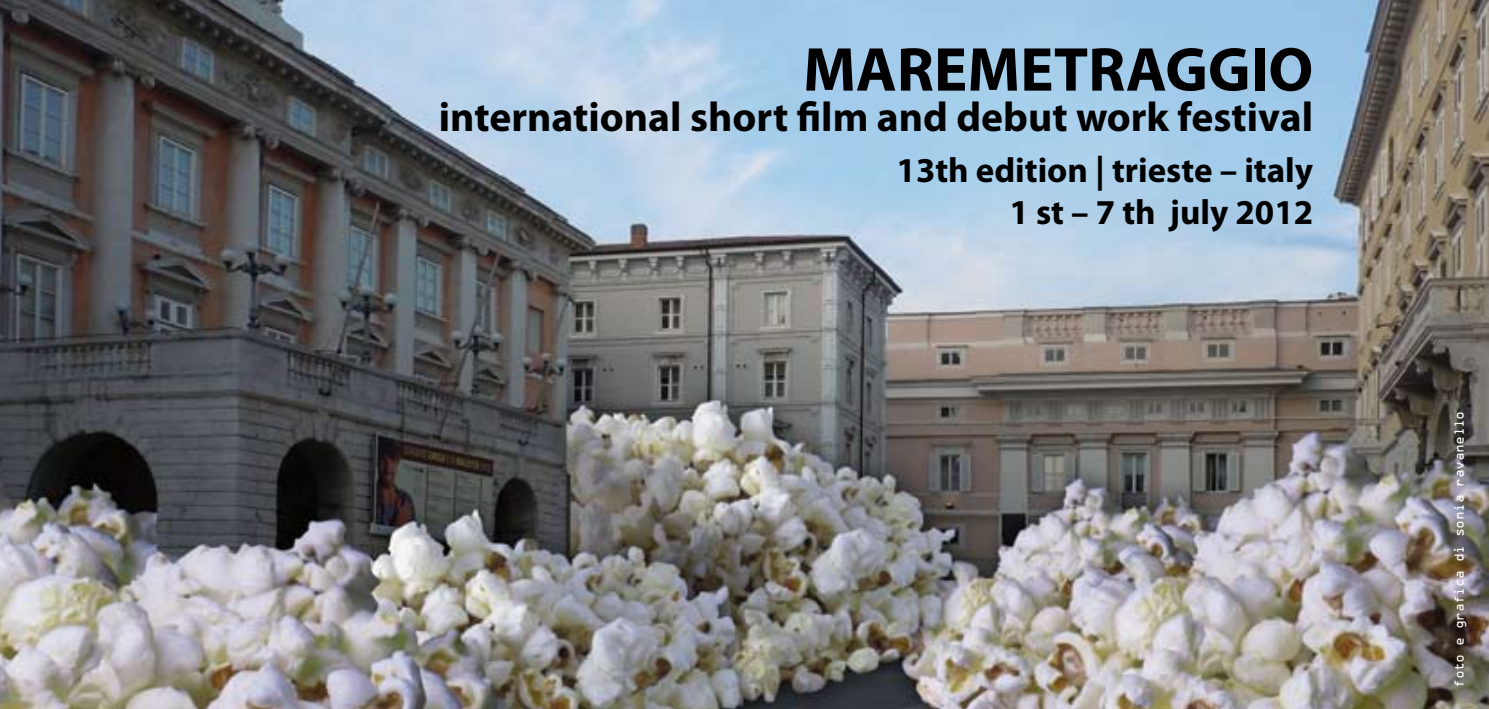
<style>
.page{position:relative;width:1489px;height:709px;background:#fff}
.page>*{position:absolute;margin:0;border:0;box-sizing:border-box;transform-origin:0 0}
.t1{font:700 62.5px "Myriad Pro";color:#000}
.t2{font:700 41.5px "Myriad Pro";color:#000}
.t3{font:700 35px/42px "Myriad Pro";color:#000;text-align:right}
.t4{font:12.5px "OCRA Std";letter-spacing:-.05em;color:#fff}
</style>
<div class="page">
<img style="left:0;top:0;width:1488px;height:709px">
<h1 class="t1" style="left:803px;top:29px;width:511px">MAREMETRAGGIO</h1>
<p class="t2" style="left:439px;top:90px;width:875px">international short film and debut work festival</p>
<p class="t3" style="left:896px;top:148px;width:418px">13th edition | trieste – italy<br>1 st – 7 th july 2012</p>
<p class="t4" style="left:1453px;top:687px;width:279px;rotate:-90deg">foto e grafica di sonia ravanello</p>
</div>
